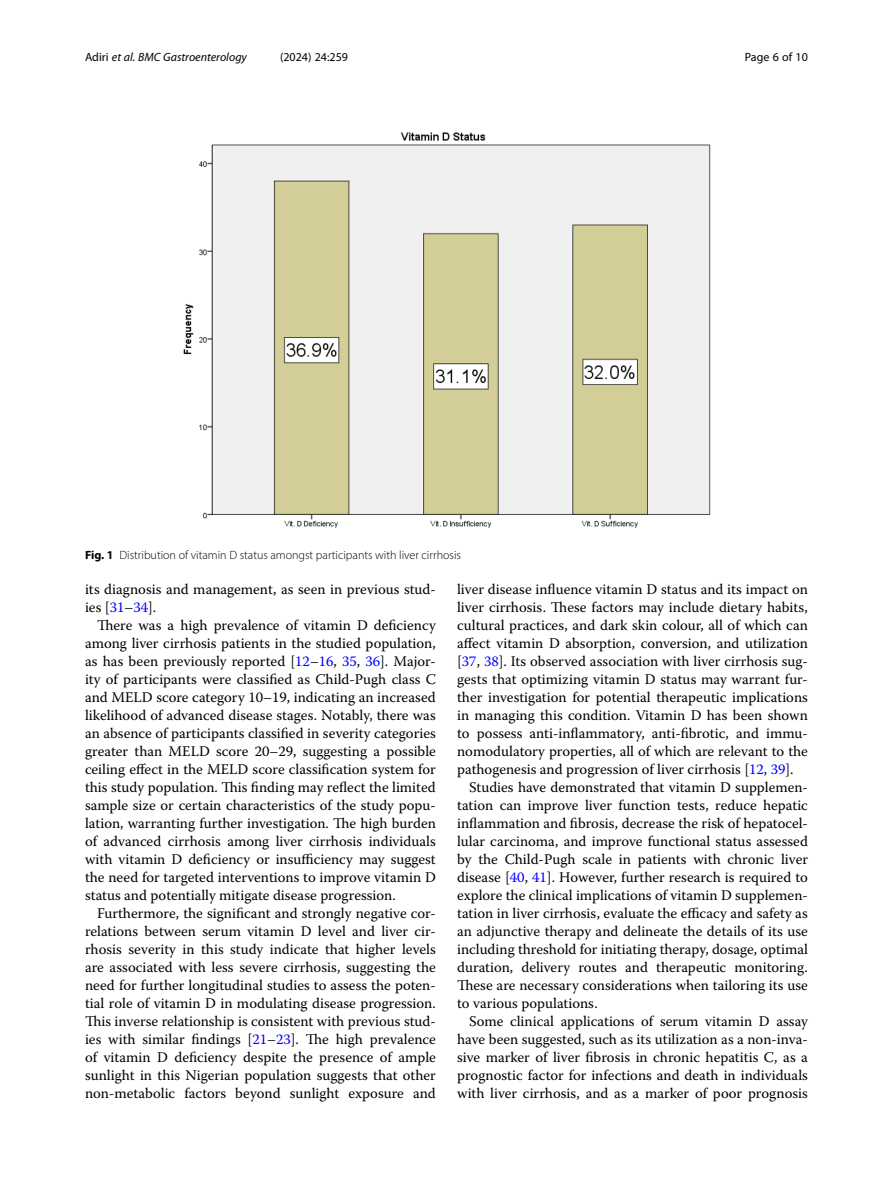
<style>
.page{position:relative;width:893px;height:1191px;background:#fff}
.page>*{position:absolute;margin:0;border:0;box-sizing:border-box;transform-origin:0 0}
.Body_Text_Indent{font:14.7px/18px "Warnock Pro";color:#000;text-align:justify}
.Body_Text{font:14.7px/18px "Warnock Pro";color:#000}
.Figure_Caption{font:300 12px "Myriad Pro";color:#000}
.t1{font:italic 12px "Myriad Pro";color:#000}
.t2{font:12px "Myriad Pro";color:#000}
.s1{font-style:normal}
.s2{font-weight:700}
.s3{color:#00f}
</style>
<div class="page">
<img style="left:183px;top:132px;width:528px;height:396px">
<p class="t1" style="left:85px;top:50px;width:163px"><span class="s1">Adiri</span> et al. BMC Gastroenterology</p>
<p class="t2" style="left:280px;top:50px;width:70px">(2024) 24:259</p>
<p class="t2" style="left:745px;top:50px;width:65px">Page 6 of 10</p>
<p class="Figure_Caption" style="left:85px;top:548px;width:377px"><span class="s2">Fig. 1</span> Distribution of vitamin D status amongst participants with liver cirrhosis</p>
<p class="Body_Text" style="left:85px;top:580px;width:352px">its diagnosis and management, as seen in previous stud&shy;ies [<span class="s3">31</span>–<span class="s3">34</span>].</p>
<p class="Body_Text_Indent" style="left:85px;top:616px;width:352px;text-indent:12px">There was a high prevalence of vitamin D deficiency among liver cirrhosis patients in the studied population, as has been previously reported [<span class="s3">12</span>–<span class="s3">16</span>, <span class="s3">35</span>, <span class="s3">36</span>]. Major&shy;ity of participants were classified as Child-Pugh class C and MELD score category 10–19, indicating an increased likelihood of advanced disease stages. Notably, there was an absence of participants classified in severity categories greater than MELD score 20–29, suggesting a possible ceiling effect in the MELD score classification system for this study population. This finding may reflect the limited sample size or certain characteristics of the study popu&shy;lation, warranting further investigation. The high burden of advanced cirrhosis among liver cirrhosis individuals with vitamin D deficiency or insufficiency may suggest the need for targeted interventions to improve vitamin D status and potentially mitigate disease progression.</p>
<p class="Body_Text_Indent" style="left:85px;top:904px;width:352px;text-indent:12px">Furthermore, the significant and strongly negative cor&shy;relations between serum vitamin D level and liver cir&shy;rhosis severity in this study indicate that higher levels are associated with less severe cirrhosis, suggesting the need for further longitudinal studies to assess the poten&shy;tial role of vitamin D in modulating disease progression.<br>This inverse relationship is consistent with previous stud&shy;ies with similar findings [<span class="s3">21</span>–<span class="s3">23</span>]. The high prevalence of vitamin D deficiency despite the presence of ample sunlight in this Nigerian population suggests that other non-metabolic factors beyond sunlight exposure and</p>
<p class="Body_Text_Indent" style="left:457px;top:580px;width:352px">liver disease influence vitamin D status and its impact on liver cirrhosis. These factors may include dietary habits, cultural practices, and dark skin colour, all of which can affect vitamin D absorption, conversion, and utilization [<span class="s3">37</span>, <span class="s3">38</span>]. Its observed association with liver cirrhosis sug&shy;gests that optimizing vitamin D status may warrant fur&shy;ther investigation for potential therapeutic implications in managing this condition. Vitamin D has been shown to possess anti-inflammatory, anti-fibrotic, and immu&shy;nomodulatory properties, all of which are relevant to the pathogenesis and progression of liver cirrhosis [<span class="s3">12</span>, <span class="s3">39</span>].</p>
<p class="Body_Text_Indent" style="left:457px;top:778px;width:352px;text-indent:12px">Studies have demonstrated that vitamin D supplemen&shy;tation can improve liver function tests, reduce hepatic inflammation and fibrosis, decrease the risk of hepatocel&shy;lular carcinoma, and improve functional status assessed by the Child-Pugh scale in patients with chronic liver disease [<span class="s3">40</span>, <span class="s3">41</span>]. However, further research is required to explore the clinical implications of vitamin D supplemen&shy;tation in liver cirrhosis, evaluate the efficacy and safety as an adjunctive therapy and delineate the details of its use including threshold for initiating therapy, dosage, optimal duration, delivery routes and therapeutic monitoring.<br>These are necessary considerations when tailoring its use to various populations.</p>
<p class="Body_Text_Indent" style="left:457px;top:1012px;width:352px;text-indent:12px">Some clinical applications of serum vitamin D assay have been suggested, such as its utilization as a non-inva&shy;sive marker of liver fibrosis in chronic hepatitis C, as a prognostic factor for infections and death in individuals with liver cirrhosis, and as a marker of poor prognosis</p>
</div>
